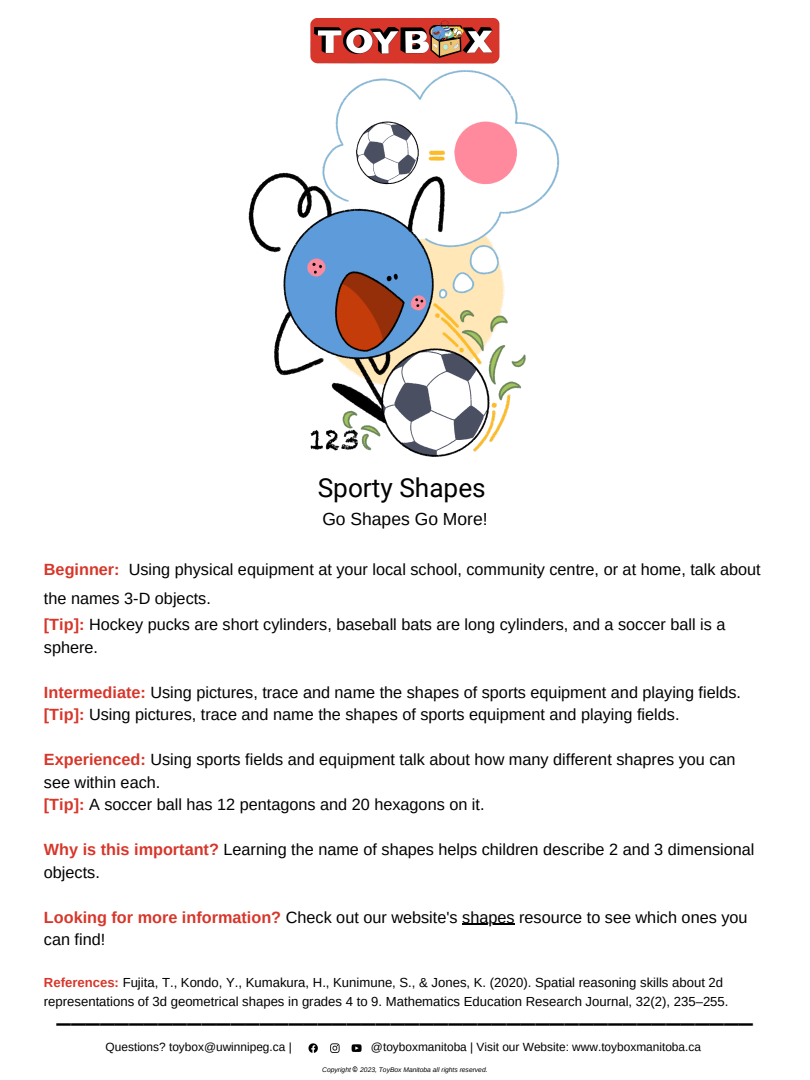
<style>
.page{position:relative;width:810px;height:1080px;background:#fff}
.page>*{position:absolute;margin:0;border:0;box-sizing:border-box;transform-origin:0 0}
.t1{font:33.75px "Canva Sans";color:#000}
.t2{font:26.25px "Roboto";color:#000}
.t3{font:17.5px "Arimo";color:#000}
.t4{font:16.25px/22.5px "Arimo";color:#000}
.t5{font:13.12px/18.2px "Arimo";color:#000}
.t6{font:11.88px "Arimo";color:#000}
.t7{font:italic 6.69px "Arimo";color:#000}
.s1{font-weight:700;color:#d7362a}
</style>
<div class="page">
<img style="left:310px;top:18px;width:190px;height:45px">
<img style="left:308px;top:1043px;width:54px;height:10px">
<svg style="left:352px;top:1066px;width:6px;height:7px"></svg>
<img style="left:248px;top:63px;width:312px;height:394px">
<hr style="left:462px;top:923px;width:53px;height:2px;background:#000">
<p class="t2" style="left:318px;top:473px;width:170px">Sporty Shapes</p>
<p class="t3" style="left:322px;top:509px;width:167px">Go Shapes Go More!</p>
<p class="t4" style="left:44px;top:555px;width:718px;line-height:29.1px"><span class="s1">Beginner:</span> Using physical equipment at your local school, community centre, or at home, talk about the names 3-D objects.</p>
<p class="t4" style="left:44px;top:613px;width:683px"><span class="s1">[Tip]:</span> Hockey pucks are short cylinders, baseball bats are long cylinders, and a soccer ball is a sphere.</p>
<p class="t4" style="left:44px;top:681px;width:699px"><span class="s1">Intermediate:</span> Using pictures, trace and name the shapes of sports equipment and playing fields.</p>
<p class="t4" style="left:44px;top:703px;width:637px"><span class="s1">[Tip]:</span> Using pictures, trace and name the shapes of sports equipment and playing fields.</p>
<p class="t4" style="left:44px;top:748px;width:693px"><span class="s1">Experienced:</span> Using sports fields and equipment talk about how many different shapres you can see within each.</p>
<p class="t4" style="left:44px;top:793px;width:442px"><span class="s1">[Tip]:</span> A soccer ball has 12 pentagons and 20 hexagons on it.</p>
<p class="t4" style="left:44px;top:838px;width:712px"><span class="s1">Why is this important?</span> Learning the name of shapes helps children describe 2 and 3 dimensional objects.</p>
<p class="t4" style="left:44px;top:906px;width:705px"><span class="s1">Looking for more information?</span> Check out our website's shapes resource to see which ones you can find!</p>
<p class="t5" style="left:44px;top:974px;width:686px"><span class="s1">References:</span> Fujita, T., Kondo, Y., Kumakura, H., Kunimune, S., &amp; Jones, K. (2020). Spatial reasoning skills about 2d representations of 3d geometrical shapes in grades 4 to 9. Mathematics Education Research Journal, 32(2), 235–255.</p>
<p class="t1" style="left:57px;top:986px;width:698px">________________________________________________</p>
<p class="t6" style="left:106px;top:1040px;width:188px">Questions? toybox@uwinnipeg.ca |</p>
<p class="t6" style="left:371px;top:1040px;width:332px">@toyboxmanitoba | Visit our Website: www.toyboxmanitoba.ca</p>
<p class="t7" style="left:322px;top:1066px;width:30px">Copyright</p>
<p class="t7" style="left:360px;top:1066px;width:129px">2023, ToyBox Manitoba all rights reserved.</p>
</div>
